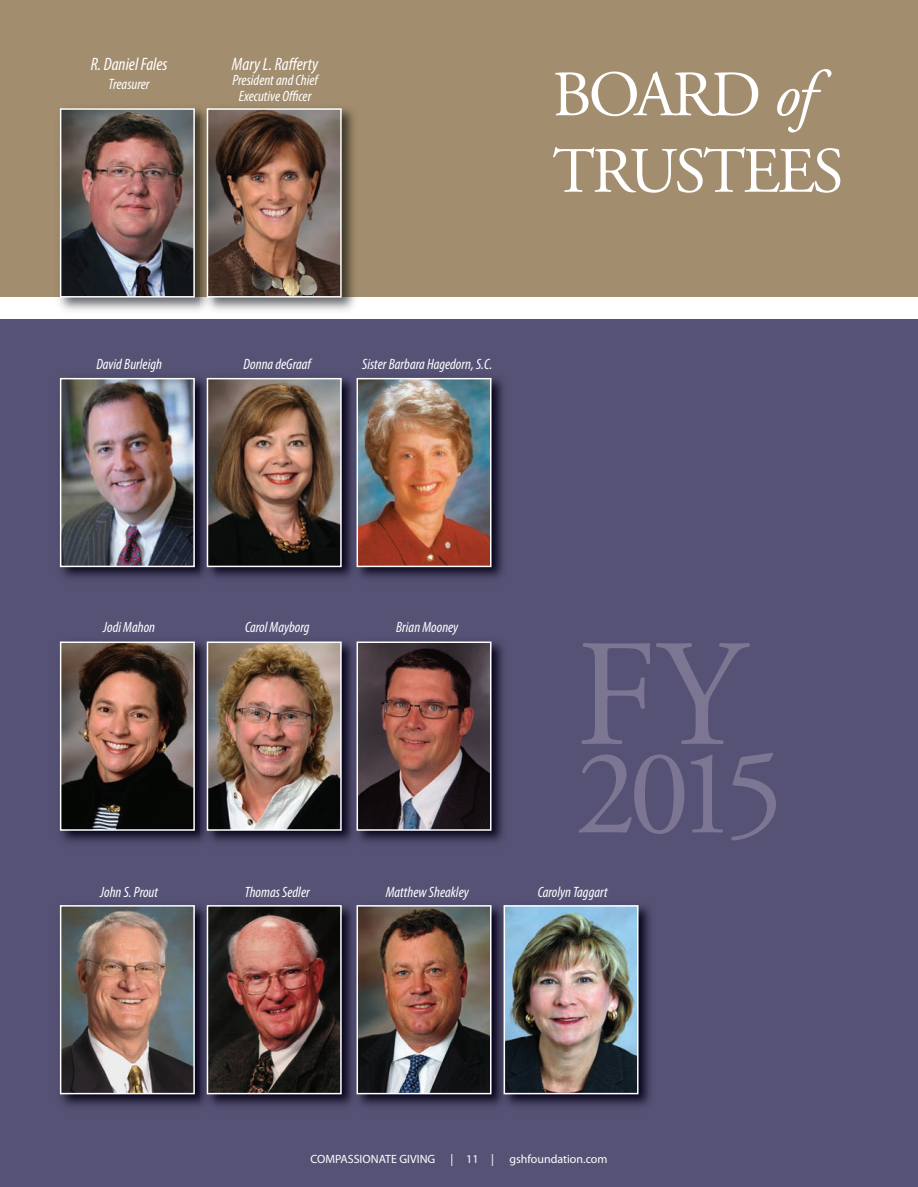
<style>
.page{position:relative;width:918px;height:1187px;background:#fff}
.page>*{position:absolute;margin:0;border:0;box-sizing:border-box;transform-origin:0 0}
.t1{font:151.95px "Adobe Garamond";color:#7d7692}
.t2{font:121.5px "Adobe Garamond";color:#7d7692}
.t3{font:64.5px/76.5px "Adobe Garamond";letter-spacing:-.045em;color:#fff}
.t4{font:italic condensed 18px "Myriad Pro";color:#fff}
.t5{font:italic condensed 15px/15.8px "Myriad Pro";color:#fff;text-align:center}
.t6{font:12px "Myriad Pro";color:#fff}
.s1{font-style:italic}
</style>
<div class="page">
<div style="left:0;top:319px;width:918px;height:868px;background:#555276"></div>
<div style="left:0;top:0;width:918px;height:297px;background:#a28d6e"></div>
<img style="left:59px;top:108px;width:296px;height:203px">
<img style="left:63px;top:111px;width:129px;height:183px">
<div style="left:60px;top:108px;width:135px;height:189px;border:2px solid #fff"></div>
<img style="left:210px;top:111px;width:129px;height:183px">
<div style="left:207px;top:108px;width:135px;height:189px;border:2px solid #fff"></div>
<img style="left:59px;top:377px;width:445px;height:201px">
<img style="left:63px;top:381px;width:129px;height:183px">
<div style="left:60px;top:378px;width:135px;height:189px;border:2px solid #fff"></div>
<img style="left:210px;top:381px;width:129px;height:183px">
<div style="left:207px;top:378px;width:135px;height:189px;border:2px solid #fff"></div>
<img style="left:360px;top:381px;width:129px;height:183px">
<div style="left:357px;top:378px;width:135px;height:189px;border:2px solid #fff"></div>
<img style="left:59px;top:641px;width:445px;height:201px">
<img style="left:63px;top:644px;width:129px;height:184px">
<div style="left:60px;top:641px;width:135px;height:190px;border:2px solid #fff"></div>
<img style="left:210px;top:644px;width:129px;height:184px">
<div style="left:207px;top:641px;width:135px;height:190px;border:2px solid #fff"></div>
<img style="left:360px;top:644px;width:129px;height:184px">
<div style="left:357px;top:641px;width:135px;height:190px;border:2px solid #fff"></div>
<img style="left:59px;top:905px;width:592px;height:201px">
<img style="left:63px;top:908px;width:129px;height:183px">
<div style="left:60px;top:905px;width:135px;height:189px;border:2px solid #fff"></div>
<img style="left:210px;top:908px;width:129px;height:183px">
<div style="left:207px;top:905px;width:135px;height:189px;border:2px solid #fff"></div>
<img style="left:360px;top:908px;width:129px;height:183px">
<div style="left:357px;top:905px;width:135px;height:189px;border:2px solid #fff"></div>
<img style="left:507px;top:908px;width:129px;height:183px">
<div style="left:504px;top:905px;width:135px;height:189px;border:2px solid #fff"></div>
<p class="t4" style="left:91px;top:57px;width:79px">R. Daniel Fales</p>
<p class="t5" style="left:109px;top:77px;width:43px">Treasurer</p>
<p class="t4" style="left:232px;top:57px;width:88px">Mary L. Rafferty</p>
<p class="t5" style="left:232px;top:74px;width:87px">President and Chief<br>Executive Officer</p>
<h3 class="t3" style="left:553px;top:62px;width:293px">BOARD <span class="s1">of<br></span>TRUSTEES</h3>
<p class="t5" style="left:96px;top:358px;width:67px">David Burleigh</p>
<p class="t5" style="left:244px;top:358px;width:69px">Donna deGraaf</p>
<p class="t5" style="left:362px;top:358px;width:132px">Sister Barbara Hagedorn, S.C.</p>
<p class="t5" style="left:103px;top:620px;width:53px">Jodi Mahon</p>
<p class="t5" style="left:245px;top:620px;width:66px">Carol Mayborg</p>
<p class="t5" style="left:396px;top:620px;width:64px">Brian Mooney</p>
<h1 class="t1" style="left:575px;top:635px;width:170px">FY</h1>
<h2 class="t2" style="left:575px;top:745px;width:210px">2015</h2>
<p class="t5" style="left:100px;top:885px;width:59px">John S. Prout</p>
<p class="t5" style="left:245px;top:885px;width:66px">Thomas Sedler</p>
<p class="t5" style="left:386px;top:885px;width:85px">Matthew Sheakley</p>
<p class="t5" style="left:538px;top:885px;width:72px">Carolyn Taggart</p>
<p class="t6" style="left:310px;top:1154px;width:126px">COMPASSIONATE GIVING</p>
<p class="t6" style="left:451px;top:1154px;width:45px">| 11 |</p>
<p class="t6" style="left:509px;top:1154px;width:100px">gshfoundation.com</p>
</div>
